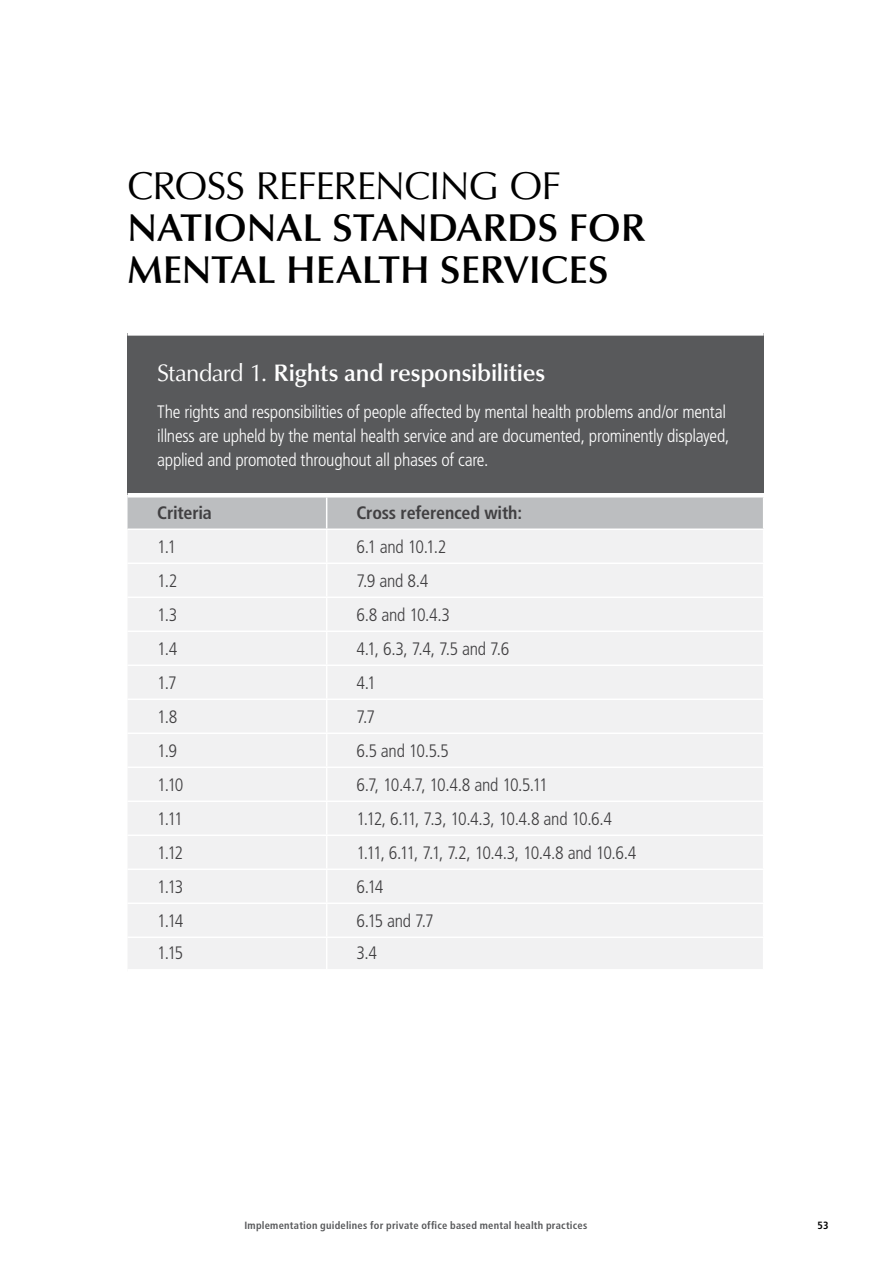
<style>
.page{position:relative;width:893px;height:1263px;background:#fff}
.page>*{position:absolute;margin:0;border:0;box-sizing:border-box;transform-origin:0 0}
.t1{font:600 39px/42px "Optima";color:#000}
.t2{font:39px "Optima";letter-spacing:-.025em;color:#000}
.t3{font:600 24px "Optima";letter-spacing:-.01em;color:#fff}
.t4{font:300 condensed 18px "Frutiger LT Std";letter-spacing:-.055em;color:#414042}
.t5{font:300 condensed 18px/24px "Frutiger LT Std";letter-spacing:-.015em;color:#fff}
.t6{font:700 condensed 18px "Frutiger LT Std";letter-spacing:-.015em;color:#414042}
.t7{font:700 condensed 10.5px "Frutiger LT Std";letter-spacing:.02em;color:#58595b}
.t8{font:700 condensed 10.5px "Frutiger LT Std";color:#000}
.s1{font-weight:400}
</style>
<div class="page">
<div style="left:128px;top:333px;width:636px;height:162px;background:#58595b"></div>
<div style="left:128px;top:498px;width:635px;height:31px;background:#bcbec0"></div>
<div style="left:128px;top:530px;width:635px;height:439px;background:#f1f1f2"></div>
<hr style="left:326px;top:498px;width:1px;height:31px;background:#fff">
<hr style="left:326px;top:530px;width:1px;height:33px;background:#fff">
<hr style="left:128px;top:563px;width:636px;height:1px;background:#fff">
<hr style="left:326px;top:564px;width:1px;height:33px;background:#fff">
<hr style="left:128px;top:597px;width:636px;height:1px;background:#fff">
<hr style="left:326px;top:598px;width:1px;height:33px;background:#fff">
<hr style="left:128px;top:631px;width:636px;height:1px;background:#fff">
<hr style="left:326px;top:632px;width:1px;height:33px;background:#fff">
<hr style="left:128px;top:665px;width:636px;height:1px;background:#fff">
<hr style="left:326px;top:666px;width:1px;height:33px;background:#fff">
<hr style="left:128px;top:699px;width:636px;height:1px;background:#fff">
<hr style="left:326px;top:700px;width:1px;height:33px;background:#fff">
<hr style="left:128px;top:733px;width:636px;height:1px;background:#fff">
<hr style="left:326px;top:734px;width:1px;height:33px;background:#fff">
<hr style="left:128px;top:767px;width:636px;height:1px;background:#fff">
<hr style="left:326px;top:768px;width:1px;height:33px;background:#fff">
<hr style="left:128px;top:801px;width:636px;height:1px;background:#fff">
<hr style="left:326px;top:802px;width:1px;height:33px;background:#fff">
<hr style="left:128px;top:835px;width:636px;height:1px;background:#fff">
<hr style="left:326px;top:836px;width:1px;height:33px;background:#fff">
<hr style="left:128px;top:869px;width:636px;height:1px;background:#fff">
<hr style="left:326px;top:870px;width:1px;height:33px;background:#fff">
<hr style="left:128px;top:903px;width:636px;height:1px;background:#fff">
<hr style="left:326px;top:904px;width:1px;height:33px;background:#fff">
<hr style="left:326px;top:938px;width:1px;height:31px;background:#fff">
<div style="left:128px;top:493px;width:636px;height:5px;background:#fff"></div>
<div style="left:128px;top:331px;width:636px;height:5px;background:#fff"></div>
<hr style="left:128px;top:937px;width:636px;height:1px;background:#fff">
<h1 class="t2" style="left:128px;top:169px;width:435px">CROSS REFERENCING OF</h1>
<h1 class="t1" style="left:128px;top:210px;width:519px">NATIONAL STANDARDS FOR<br>MENTAL HEALTH SERVICES</h1>
<h2 class="t3" style="left:157px;top:363px;width:389px"><span class="s1">Standard 1.</span> Rights and responsibilities</h2>
<p class="t5" style="left:157px;top:400px;width:574px">The rights and responsibilities of people affected by mental health problems and/or mental illness are upheld by the mental health service and are documented, prominently displayed, applied and promoted throughout all phases of care.</p>
<p class="t6" style="left:157px;top:505px;width:56px">Criteria</p>
<p class="t6" style="left:356px;top:505px;width:167px">Cross referenced with:</p>
<p class="t4" style="left:157px;top:539px;width:20px">1.1</p>
<p class="t4" style="left:356px;top:539px;width:91px">6.1 and 10.1.2</p>
<p class="t4" style="left:157px;top:573px;width:22px">1.2</p>
<p class="t4" style="left:356px;top:573px;width:74px">7.9 and 8.4</p>
<p class="t4" style="left:157px;top:607px;width:22px">1.3</p>
<p class="t4" style="left:356px;top:607px;width:95px">6.8 and 10.4.3</p>
<p class="t4" style="left:157px;top:641px;width:22px">1.4</p>
<p class="t4" style="left:356px;top:641px;width:154px">4.1, 6.3, 7.4, 7.5 and 7.6</p>
<p class="t4" style="left:157px;top:675px;width:21px">1.7</p>
<p class="t4" style="left:356px;top:675px;width:21px">4.1</p>
<p class="t4" style="left:157px;top:709px;width:22px">1.8</p>
<p class="t4" style="left:356px;top:709px;width:20px">7.7</p>
<p class="t4" style="left:157px;top:743px;width:21px">1.9</p>
<p class="t4" style="left:356px;top:743px;width:94px">6.5 and 10.5.5</p>
<p class="t4" style="left:157px;top:777px;width:28px">1.10</p>
<p class="t4" style="left:356px;top:777px;width:193px">6.7, 10.4.7, 10.4.8 and 10.5.11</p>
<p class="t4" style="left:157px;top:811px;width:27px">1.11</p>
<p class="t4" style="left:356px;top:811px;width:257px">1.12, 6.11, 7.3, 10.4.3, 10.4.8 and 10.6.4</p>
<p class="t4" style="left:157px;top:845px;width:27px">1.12</p>
<p class="t4" style="left:356px;top:845px;width:281px">1.11, 6.11, 7.1, 7.2, 10.4.3, 10.4.8 and 10.6.4</p>
<p class="t4" style="left:157px;top:879px;width:28px">1.13</p>
<p class="t4" style="left:356px;top:879px;width:29px">6.14</p>
<p class="t4" style="left:157px;top:913px;width:28px">1.14</p>
<p class="t4" style="left:356px;top:913px;width:79px">6.15 and 7.7</p>
<p class="t4" style="left:157px;top:945px;width:27px">1.15</p>
<p class="t4" style="left:356px;top:945px;width:22px">3.4</p>
<p class="t7" style="left:244px;top:1221px;width:344px">Implementation guidelines for private office based mental health practices</p>
<p class="t8" style="left:817px;top:1221px;width:12px">53</p>
</div>
